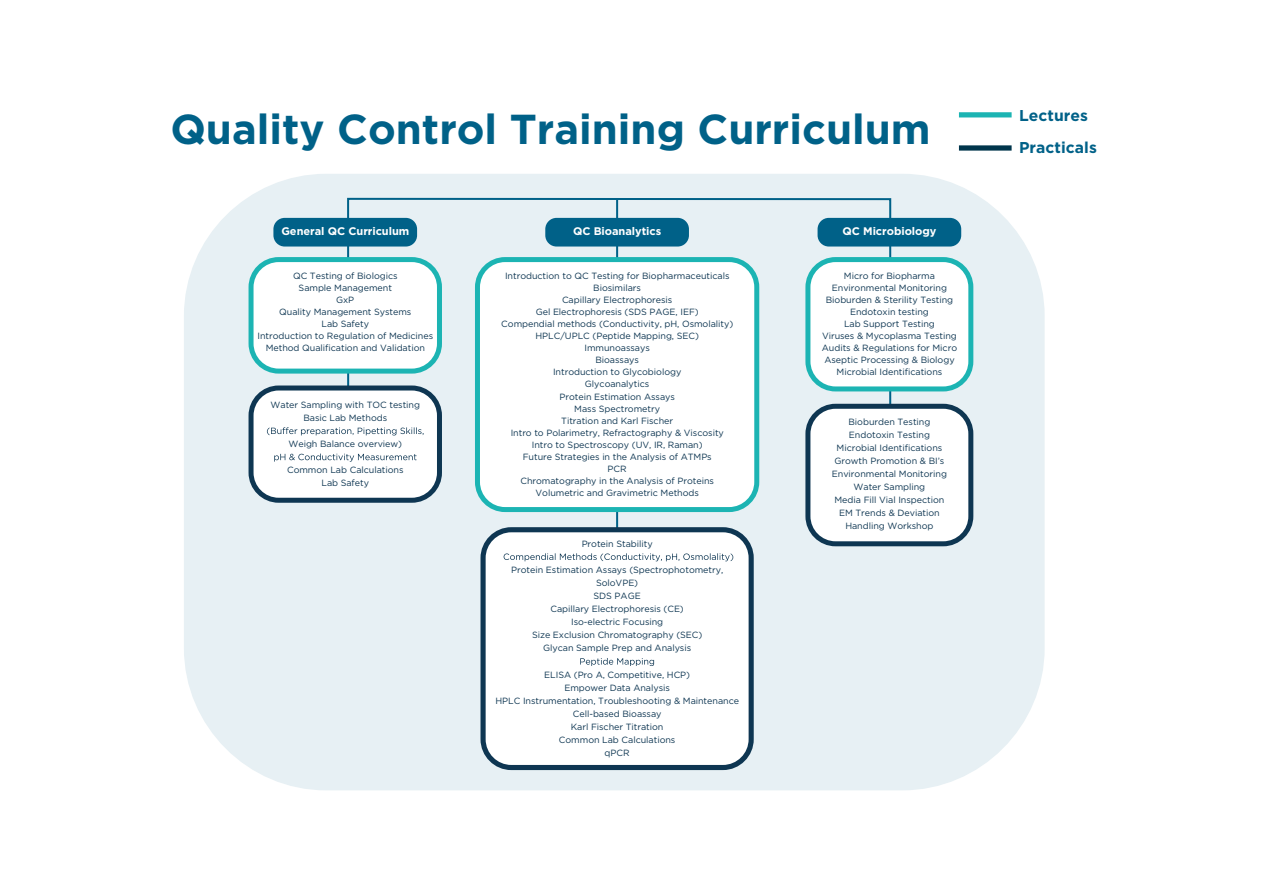
<style>
.page{position:relative;width:1263px;height:893px;background:#fff}
.page>*{position:absolute;margin:0;border:0;box-sizing:border-box;transform-origin:0 0}
.t1{font:700 41.85px "Gotham";color:#006188}
.t2{font:700 15.75px/32.4px "Gotham";letter-spacing:.005em;color:#006188}
.t3{font:700 10.95px "Gotham";letter-spacing:-.005em;color:#fff}
.t4{font:9px/12px "Gotham";letter-spacing:-.005em;color:#0e3652;text-align:center}
</style>
<div class="page">
<div style="left:184px;top:174px;width:861px;height:616px;background:#e7f0f4;border-radius:142px"></div>
<svg style="left:346px;top:197px;width:546px;height:302px"></svg>
<hr style="left:616px;top:200px;width:2px;height:337px;background:#006188">
<div style="left:959px;top:112px;width:52px;height:5px;background:#1cb4b3"></div>
<div style="left:959px;top:145px;width:52px;height:6px;background:#00354c"></div>
<div style="left:251px;top:260px;width:188px;height:111px;background:#fff;border-radius:28px"></div>
<div style="left:249px;top:257px;width:193px;height:117px;border:5px solid #1cb4b3;border-radius:28px"></div>
<div style="left:273px;top:218px;width:144px;height:29px;background:#006188;border-radius:11px"></div>
<div style="left:251px;top:388px;width:188px;height:112px;background:#fff;border-radius:28px"></div>
<div style="left:249px;top:385px;width:193px;height:118px;border:5px solid #0e3652;border-radius:28px"></div>
<svg style="left:267px;top:427px;width:156px;height:8px"></svg>
<svg style="left:274px;top:454px;width:143px;height:8px"></svg>
<div style="left:808px;top:260px;width:163px;height:129px;background:#fff;border-radius:28px"></div>
<div style="left:805px;top:257px;width:168px;height:134px;border:5px solid #1cb4b3;border-radius:28px"></div>
<div style="left:817px;top:218px;width:144px;height:29px;background:#006188;border-radius:11px"></div>
<div style="left:808px;top:406px;width:163px;height:138px;background:#fff;border-radius:28px"></div>
<div style="left:805px;top:404px;width:168px;height:142px;border:5px solid #0e3652;border-radius:28px"></div>
<div style="left:477px;top:260px;width:280px;height:250px;background:#fff;border-radius:28px"></div>
<div style="left:475px;top:257px;width:284px;height:255px;border:5px solid #1cb4b3;border-radius:28px"></div>
<div style="left:545px;top:218px;width:144px;height:29px;background:#006188;border-radius:11px"></div>
<div style="left:483px;top:530px;width:268px;height:237px;background:#fff;border-radius:28px"></div>
<div style="left:480px;top:527px;width:274px;height:243px;border:5px solid #0e3652;border-radius:28px"></div>
<svg style="left:504px;top:553px;width:229px;height:8px"></svg>
<svg style="left:580px;top:658px;width:74px;height:8px"></svg>
<h1 class="t1" style="left:170px;top:102px;width:762px">Quality Control Training Curriculum</h1>
<h2 class="t2" style="left:1019px;top:99px;width:79px">Lectures<br>Practicals</h2>
<p class="t3" style="left:281px;top:224px;width:129px">General QC Curriculum</p>
<p class="t4" style="left:258px;top:270px;width:177px">QC Testing of Biologics<br>Sample Management<br>GxP<br>Quality Management Systems<br>Lab Safety<br>Introduction to Regulation of Medicines<br>Method Qualification and Validation</p>
<p class="t4" style="left:271px;top:398px;width:151px;line-height:13px">Water Sampling with TOC testing<br>Basic Lab Methods</p>
<p class="t4" style="left:288px;top:438px;width:115px">Weigh Balance overview)</p>
<p class="t4" style="left:287px;top:463px;width:118px;line-height:13px">Common Lab Calculations<br>Lab Safety</p>
<p class="t3" style="left:573px;top:224px;width:90px">QC Bioanalytics</p>
<p class="t4" style="left:501px;top:270px;width:233px">Introduction to QC Testing for Biopharmaceuticals<br>Biosimilars<br>Capillary Electrophoresis<br>Gel Electrophoresis (SDS PAGE, IEF)<br>Compendial methods (Conductivity, pH, Osmolality)<br>HPLC/UPLC (Peptide Mapping, SEC)<br>Immunoassays<br>Bioassays<br>Introduction to Glycobiology<br>Glycoanalytics<br>Protein Estimation Assays<br>Mass Spectrometry<br>Titration and Karl Fischer<br>Intro to Polarimetry, Refractography &amp; Viscosity<br>Intro to Spectroscopy (UV, IR, Raman)<br>Future Strategies in the Analysis of ATMPs<br>PCR<br>Chromatography in the Analysis of Proteins<br>Volumetric and Gravimetric Methods</p>
<p class="t4" style="left:582px;top:537px;width:72px">Protein Stability</p>
<p class="t4" style="left:511px;top:563px;width:213px;line-height:13px">Protein Estimation Assays (Spectrophotometry,<br>SoloVPE)<br>SDS PAGE<br>Capillary Electrophoresis (CE)<br>Iso-electric Focusing<br>Size Exclusion Chromatography (SEC)<br>Glycan Sample Prep and Analysis</p>
<p class="t4" style="left:495px;top:668px;width:245px;line-height:13px">ELISA (Pro A, Competitive, HCP)<br>Empower Data Analysis<br>HPLC Instrumentation, Troubleshooting &amp; Maintenance<br>Cell-based Bioassay<br>Karl Fischer Titration<br>Common Lab Calculations<br>qPCR</p>
<p class="t3" style="left:842px;top:224px;width:95px">QC Microbiology</p>
<p class="t4" style="left:822px;top:270px;width:137px">Micro for Biopharma<br>Environmental Monitoring<br>Bioburden &amp; Sterility Testing<br>Endotoxin testing<br>Lab Support Testing<br>Viruses &amp; Mycoplasma Testing<br>Audits &amp; Regulations for Micro<br>Aseptic Processing &amp; Biology<br>Microbial Identifications</p>
<p class="t4" style="left:832px;top:415px;width:117px;line-height:13px">Bioburden Testing<br>Endotoxin Testing<br>Microbial Identifications<br>Growth Promotion &amp; BI’s<br>Environmental Monitoring<br>Water Sampling<br>Media Fill Vial Inspection<br>EM Trends &amp; Deviation<br>Handling Workshop</p>
</div>
